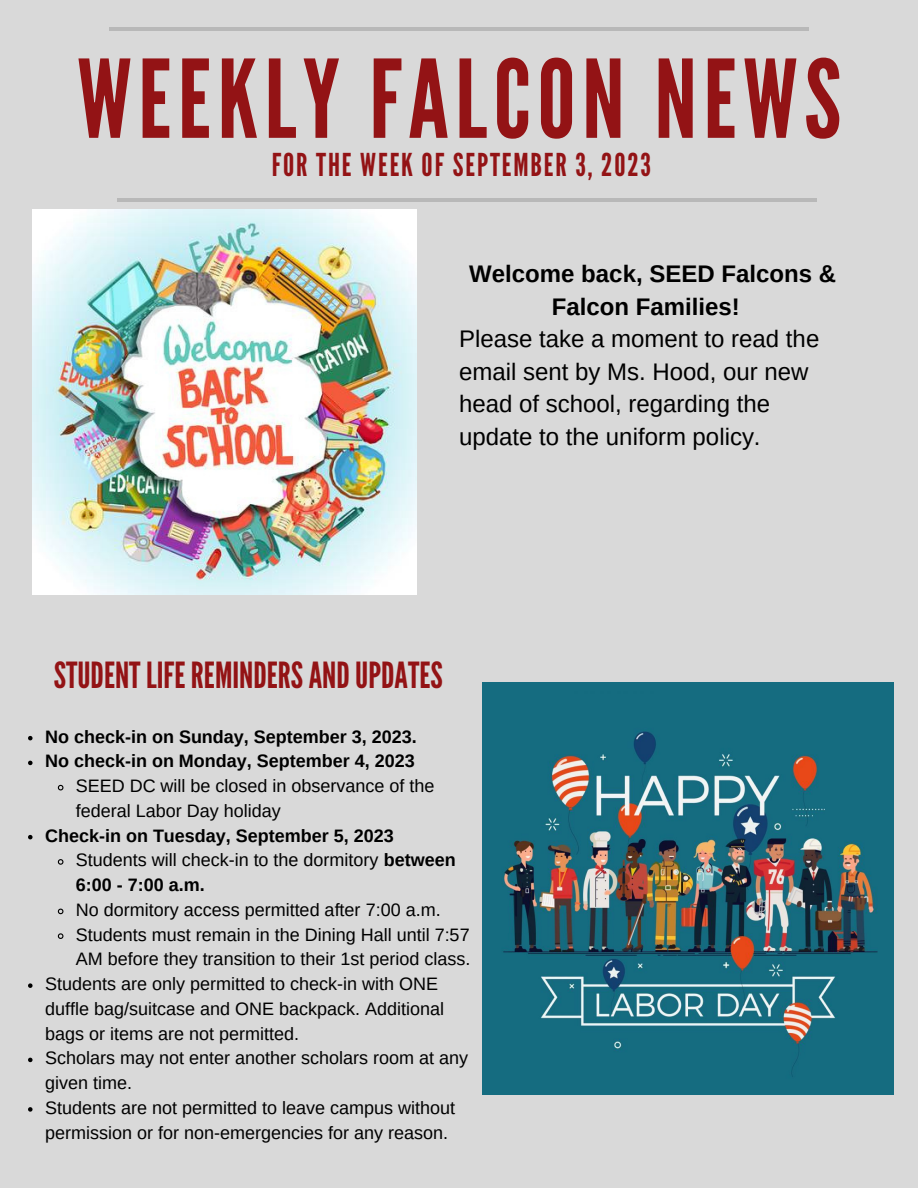
<style>
.page{position:relative;width:918px;height:1188px;background:#d9d9d9}
.page>*{position:absolute;margin:0;border:0;box-sizing:border-box;transform-origin:0 0}
.t1{font:108px "League Gothic";letter-spacing:.06em;color:#931315}
.t2{font:36px "League Gothic";color:#931315}
.t3{font:31.5px "League Gothic";letter-spacing:.06em;color:#931315}
.t4{font:24px/32.7px "Arimo";color:#000}
.t5{font:700 24px/32.7px "Arimo";color:#000;text-align:center}
.t6{font:18px/24.8px "Arimo";color:#000}
.t7{font:700 18px "Arimo";color:#000}
.s1{font-weight:700}
</style>
<div class="page">
<hr style="left:117px;top:198px;width:700px;height:3px;background:#000">
<hr style="left:109px;top:28px;width:700px;height:3px;background:#000">
<img style="left:32px;top:209px;width:385px;height:385px">
<img style="left:482px;top:683px;width:412px;height:411px">
<svg style="left:28px;top:736px;width:5px;height:4px"></svg>
<svg style="left:28px;top:761px;width:5px;height:4px"></svg>
<svg style="left:57px;top:784px;width:7px;height:7px"></svg>
<svg style="left:28px;top:835px;width:5px;height:4px"></svg>
<svg style="left:57px;top:859px;width:7px;height:6px"></svg>
<svg style="left:57px;top:908px;width:7px;height:7px"></svg>
<svg style="left:57px;top:933px;width:7px;height:6px"></svg>
<svg style="left:28px;top:983px;width:5px;height:5px"></svg>
<svg style="left:28px;top:1058px;width:5px;height:4px"></svg>
<svg style="left:28px;top:1107px;width:5px;height:5px"></svg>
<p class="t1" style="left:77px;top:37px;width:766px">WEEKLY FALCON NEWS</p>
<p class="t3" style="left:272px;top:146px;width:381px">FOR THE WEEK OF SEPTEMBER 3, 2023</p>
<p class="t5" style="left:469px;top:257px;width:368px">Welcome back, SEED Falcons &amp;<br>Falcon Families!</p>
<p class="t4" style="left:459px;top:322px;width:362px">Please take a moment to read the email sent by Ms. Hood, our new head of school, regarding the update to the uniform policy.</p>
<p class="t2" style="left:54px;top:654px;width:391px">STUDENTLIFEREMINDERSANDUPDATES</p>
<p class="t7" style="left:45px;top:726px;width:373px">No check-in on Sunday, September 3, 2023.</p>
<p class="t7" style="left:45px;top:751px;width:371px">No check-in on Monday, September 4, 2023</p>
<p class="t6" style="left:76px;top:774px;width:360px">SEED DC will be closed in observance of the federal Labor Day holiday</p>
<p class="t7" style="left:45px;top:825px;width:350px">Check-in on Tuesday, September 5, 2023</p>
<p class="t6" style="left:76px;top:848px;width:382px">Students will check-in to the dormitory <span class="s1">between<br>6:00 - 7:00 a.m.</span></p>
<p class="t6" style="left:76px;top:897px;width:367px">No dormitory access permitted after 7:00 a.m.</p>
<p class="t6" style="left:76px;top:922px;width:396px">Students must remain in the Dining Hall until 7:57<br>AM before they transition to their 1st period class.</p>
<p class="t6" style="left:45px;top:972px;width:400px">Students are only permitted to check-in with ONE duffle bag/suitcase and ONE backpack. Additional bags or items are not permitted.</p>
<p class="t6" style="left:45px;top:1046px;width:424px">Scholars may not enter another scholars room at any given time.</p>
<p class="t6" style="left:45px;top:1095px;width:411px">Students are not permitted to leave campus without permission or for non-emergencies for any reason.</p>
</div>
